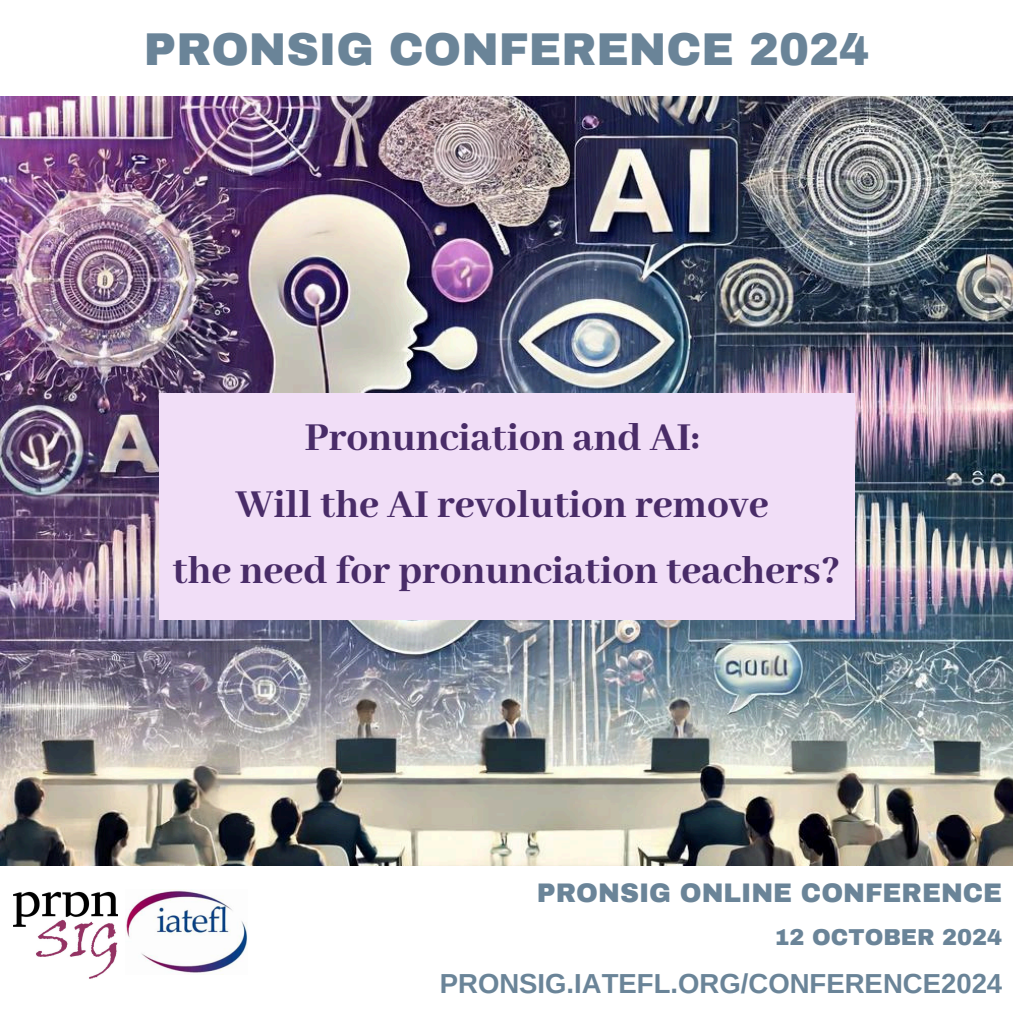
<style>
.page{position:relative;width:1013px;height:1013px;background:#fff}
.page>*{position:absolute;margin:0;border:0;box-sizing:border-box;transform-origin:0 0}
.t1{font:900 45px "Archivo";color:#6a8498}
.t2{font:800 43.12px/66.1px "Abhaya Libre";color:#492c68;text-align:center}
.t3{font:700 27.5px "Arimo";color:#6a8498}
.t4{font:900 26.25px "Archivo";color:#6a8498}
.t5{font:900 22.5px "Archivo";color:#6a8498}
</style>
<div class="page">
<img style="left:0;top:96px;width:1012px;height:770px">
<div style="left:159px;top:393px;width:695px;height:227px;background:#f1def7"></div>
<img style="left:14px;top:891px;width:104px;height:88px">
<img style="left:126px;top:889px;width:121px;height:84px">
<p class="t1" style="left:144px;top:25px;width:726px">PRONSIG CONFERENCE 2024</p>
<p class="t2" style="left:173px;top:406px;width:669px">Pronunciation and AI:<br>Will the AI revolution remove<br>the need for pronunciation teachers?</p>
<p class="t4" style="left:537px;top:879px;width:467px">PRONSIG ONLINE CONFERENCE</p>
<p class="t5" style="left:774px;top:925px;width:229px">12 OCTOBER 2024</p>
<p class="t3" style="left:440px;top:968px;width:564px">PRONSIG.IATEFL.ORG/CONFERENCE2024</p>
</div>
